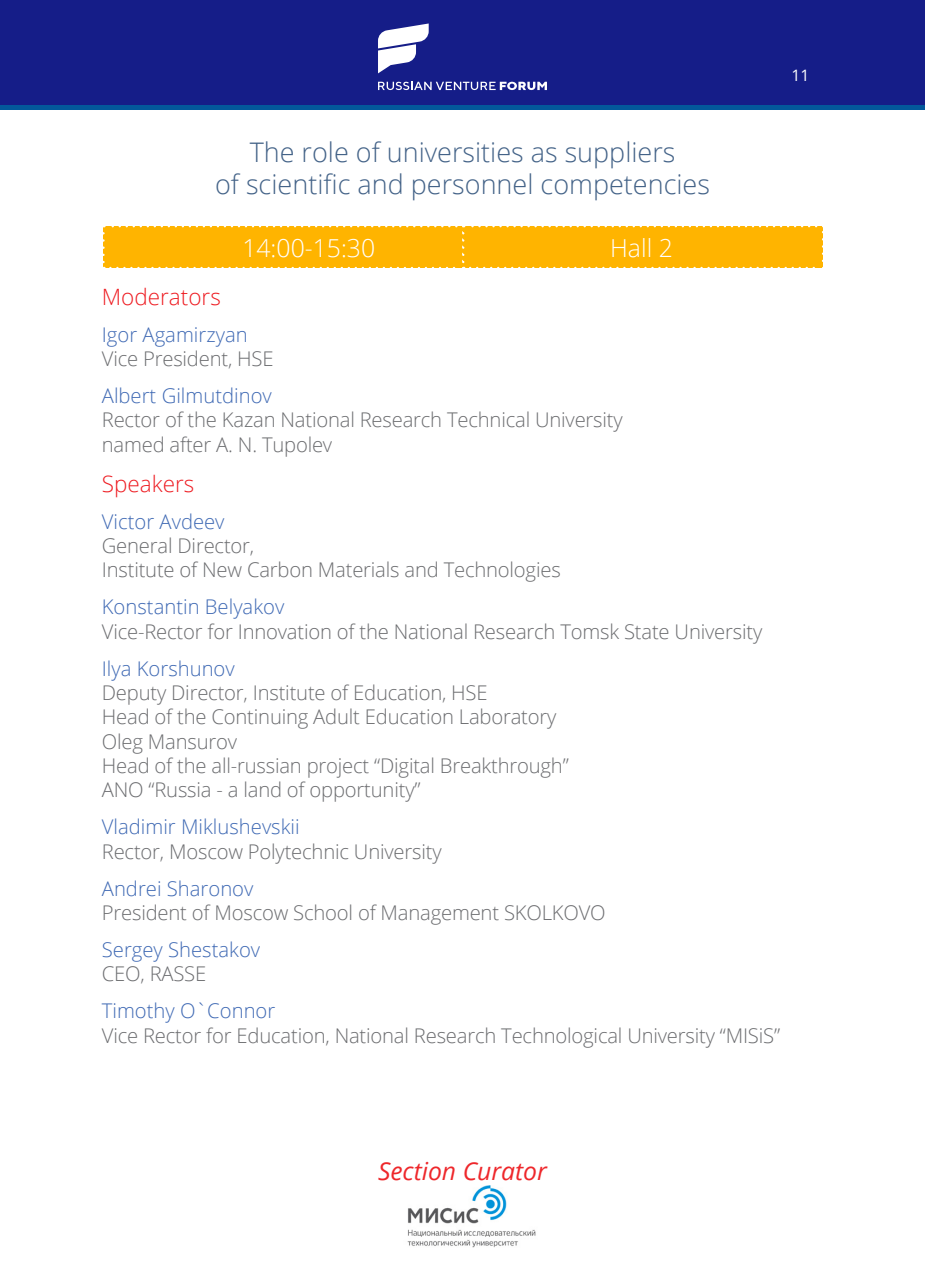
<style>
.page{position:relative;width:925px;height:1276px;background:#fff}
.page>*{position:absolute;margin:0;border:0;box-sizing:border-box;transform-origin:0 0}
.Секция{font:300 27px "Open Sans";color:#446388}
.Имя{font:300 24.75px "Open Sans";color:#fff}
._11_черный_курсив{font:italic 24.75px "Open Sans";color:#ee272b}
.обязанность{font:300 22.5px "Open Sans";color:#ee1d23}
.Должность{font:300 20.25px/24.3px "Open Sans";letter-spacing:-.01em;color:#6c6d70}
.Имя-2{font:300 20.25px "Open Sans";color:#406ab4}
.t1{font:15.75px "Open Sans";color:#fff}
</style>
<div class="page">
<div style="left:0;top:0;width:925px;height:106px;background:#151d88"></div>
<div style="left:0;top:105px;width:925px;height:5px;background:#03589b"></div>
<svg style="left:378px;top:23px;width:51px;height:50px"></svg>
<svg style="left:378px;top:82px;width:169px;height:8px"></svg>
<div style="left:103px;top:226px;width:720px;height:42px;background:#ffb400"></div>
<img style="left:407px;top:1186px;width:129px;height:61px">
<p class="t1" style="left:791px;top:64px;width:20px">11</p>
<p class="Секция" style="left:250px;top:133px;width:427px">The role of universities as suppliers</p>
<p class="Секция" style="left:215px;top:166px;width:496px">of scientific and personnel competencies</p>
<p class="Имя" style="left:242px;top:231px;width:134px">14:00-15:30</p>
<p class="Имя" style="left:610px;top:231px;width:64px">Hall 2</p>
<p class="обязанность" style="left:102px;top:281px;width:120px">Moderators</p>
<p class="Имя-2" style="left:102px;top:320px;width:147px">Igor Agamirzyan</p>
<p class="Должность" style="left:102px;top:346px;width:173px">Vice President, HSE</p>
<p class="Имя-2" style="left:102px;top:382px;width:171px">Albert Gilmutdinov</p>
<p class="Должность" style="left:102px;top:407px;width:522px">Rector of the Kazan National Research Technical University</p>
<p class="Должность" style="left:102px;top:432px;width:232px">named after A. N. Tupolev</p>
<p class="обязанность" style="left:102px;top:468px;width:94px">Speakers</p>
<p class="Имя-2" style="left:102px;top:507px;width:124px">Victor Avdeev</p>
<p class="Должность" style="left:102px;top:533px;width:460px">General Director,<br>Institute of New Carbon Materials and Technologies</p>
<p class="Имя-2" style="left:102px;top:593px;width:184px">Konstantin Belyakov</p>
<p class="Должность" style="left:102px;top:618px;width:662px">Vice-Rector for Innovation of the National Research Tomsk State University</p>
<p class="Имя-2" style="left:102px;top:654px;width:134px">Ilya Korshunov</p>
<p class="Должность" style="left:102px;top:680px;width:387px">Deputy Director, Institute of Education, HSE</p>
<p class="Должность" style="left:102px;top:704px;width:456px">Head of the Continuing Adult Education Laboratory</p>
<p class="Должность" style="left:102px;top:728px;width:137px">Oleg Mansurov</p>
<p class="Должность" style="left:102px;top:753px;width:468px">Head of the all-russian project “Digital Breakthrough”</p>
<p class="Должность" style="left:102px;top:777px;width:320px">ANO “Russia - a land of opportunity”</p>
<p class="Имя-2" style="left:102px;top:813px;width:199px">Vladimir Miklushevskii</p>
<p class="Должность" style="left:102px;top:838px;width:341px">Rector, Moscow Polytechnic University</p>
<p class="Имя-2" style="left:102px;top:874px;width:153px">Andrei Sharonov</p>
<p class="Должность" style="left:102px;top:900px;width:505px">President of Moscow School of Management SKOLKOVO</p>
<p class="Имя-2" style="left:102px;top:936px;width:160px">Sergey Shestakov</p>
<p class="Должность" style="left:102px;top:961px;width:106px">CEO, RASSE</p>
<p class="Имя-2" style="left:102px;top:997px;width:175px">Timothy O`Connor</p>
<p class="Должность" style="left:102px;top:1022px;width:680px">Vice Rector for Education, National Research Technological University “MISiS”</p>
<p class="_11_черный_курсив" style="left:378px;top:1154px;width:170px">Section Curator</p>
</div>
